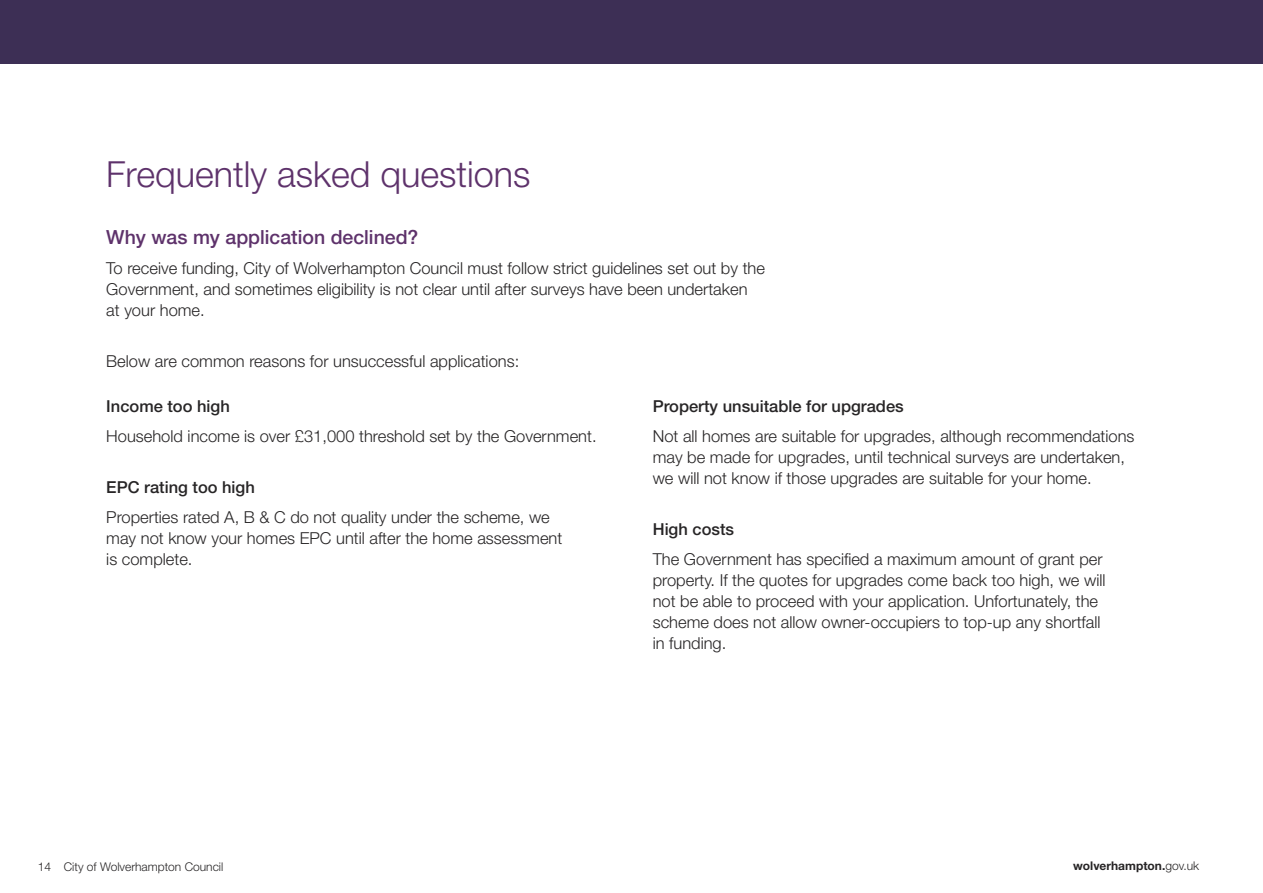
<style>
.page{position:relative;width:1263px;height:893px;background:#fff}
.page>*{position:absolute;margin:0;border:0;box-sizing:border-box;transform-origin:0 0}
.t1{font:300 36px "Helvetica Neue LT Std";color:#5e326b}
.t2{font:500 19.5px "Helvetica Neue LT Std";color:#5e326b}
.t3{font:300 16.5px/21px "Helvetica Neue LT Std";color:#272526}
.t4{font:500 16.5px "Helvetica Neue LT Std";color:#272526}
.t5{font:300 12px "Helvetica Neue LT Std";color:#272526}
.t6{font:700 12px "Helvetica Neue LT Std";color:#272526}
.s1{font-weight:300}
</style>
<div class="page">
<div style="left:0;top:0;width:1263px;height:64px;background:#3d2f55"></div>
<p class="t1" style="left:106px;top:162px;width:426px">Frequently asked questions</p>
<p class="t2" style="left:106px;top:230px;width:314px">Why was my application declined?</p>
<p class="t3" style="left:106px;top:259px;width:660px">To receive funding, City of Wolverhampton Council must follow strict guidelines set out by the<br>Government, and sometimes eligibility is not clear until after surveys have been undertaken at your home.</p>
<p class="t3" style="left:106px;top:352px;width:414px">Below are common reasons for unsuccessful applications:</p>
<p class="t4" style="left:106px;top:400px;width:125px">Income too high</p>
<p class="t3" style="left:106px;top:427px;width:492px">Household income is over £31,000 threshold set by the Government.</p>
<p class="t4" style="left:106px;top:481px;width:150px">EPC rating too high</p>
<p class="t3" style="left:106px;top:508px;width:457px">Properties rated A, B &amp; C do not quality under the scheme, we may not know your homes EPC until after the home assessment is complete.</p>
<p class="t4" style="left:653px;top:400px;width:252px">Property unsuitable for upgrades</p>
<p class="t3" style="left:653px;top:427px;width:483px">Not all homes are suitable for upgrades, although recommendations may be made for upgrades, until technical surveys are undertaken, we will not know if those upgrades are suitable for your home.</p>
<p class="t4" style="left:653px;top:523px;width:83px">High costs</p>
<p class="t3" style="left:653px;top:550px;width:454px">The Government has specified a maximum amount of grant per property. If the quotes for upgrades come back too high, we will not be able to proceed with your application. Unfortunately, the scheme does not allow owner-occupiers to top-up any shortfall in funding.</p>
<p class="t5" style="left:38px;top:862px;width:15px">14</p>
<p class="t5" style="left:64px;top:862px;width:161px">City of Wolverhampton Council</p>
<p class="t6" style="left:1073px;top:859px;width:127px">wolverhampton.<span class="s1">gov.uk</span></p>
</div>
